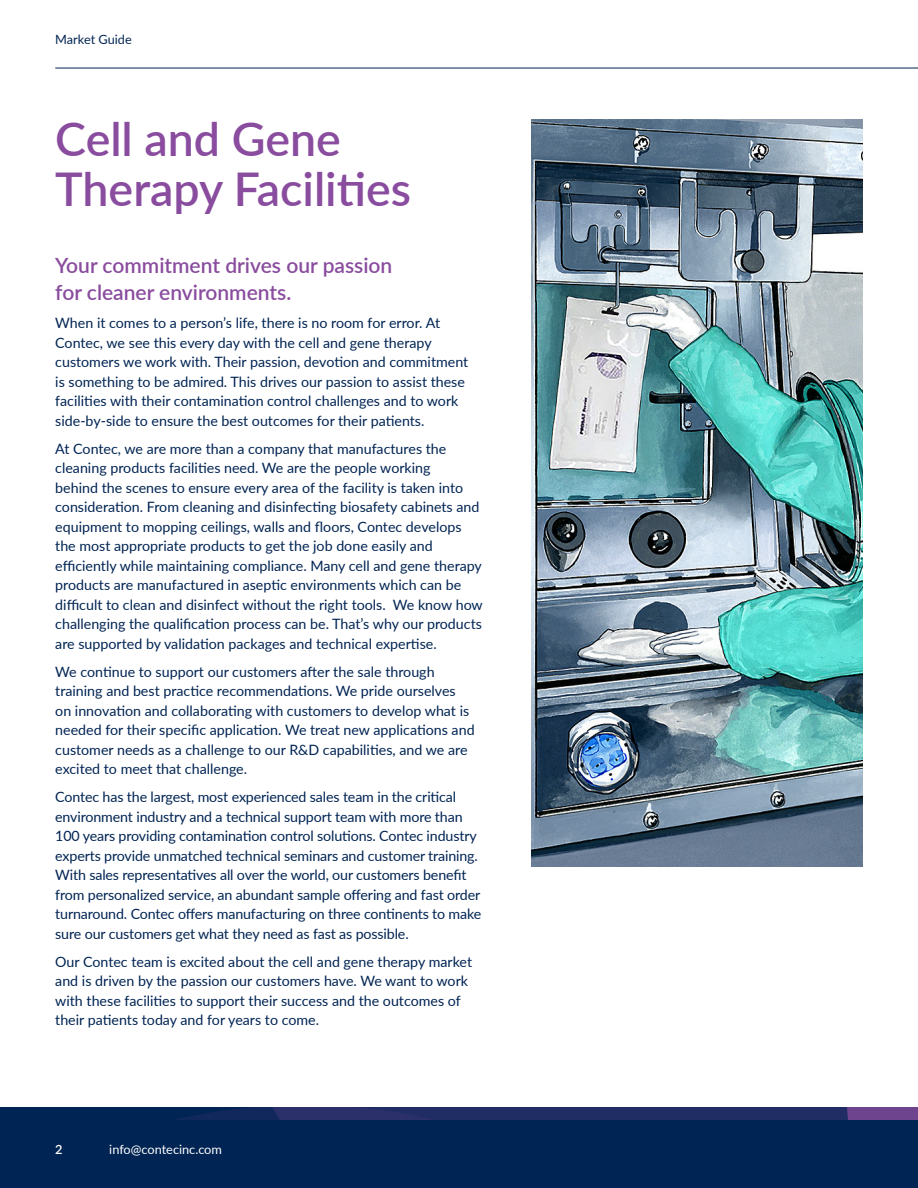
<style>
.page{position:relative;width:918px;height:1188px;background:#fff}
.page>*{position:absolute;margin:0;border:0;box-sizing:border-box;transform-origin:0 0}
._01__Main_heading{font:600 46.5px/49.5px "Lato";color:#894c9e}
.Section_heading{font:600 21px/27px "Lato";color:#894c9e}
.Body{font:14.25px/19.5px "Lato";color:#002453}
.t1{font:12.75px "Lato";color:#fff}
.t2{font:12.75px "Lato";color:#002453}
.t3{font:600 12.75px "Lato";color:#fff}
</style>
<div class="page">
<div style="left:0;top:1120px;width:918px;height:68px;background:#002453"></div>
<svg style="left:0;top:1107px;width:918px;height:13px"></svg>
<hr style="left:55px;top:68px;width:863px;height:1px;background:#002453">
<img style="left:531px;top:119px;width:332px;height:748px">
<p class="t2" style="left:55px;top:31px;width:78px">Market Guide</p>
<p class="_01__Main_heading" style="left:55px;top:113px;width:357px">Cell and Gene<br>Therapy Facilities</p>
<p class="Section_heading" style="left:55px;top:251px;width:339px">Your commitment drives our passion for cleaner environments.</p>
<p class="Body" style="left:55px;top:313px;width:415px">When it comes to a person’s life, there is no room for error. At Contec, we see this every day with the cell and gene therapy customers we work with. Their passion, devotion and commitment is something to be admired. This drives our passion to assist these facilities with their contamination control challenges and to work side-by-side to ensure the best outcomes for their patients.</p>
<p class="Body" style="left:55px;top:438px;width:429px">At Contec, we are more than a company that manufactures the cleaning products facilities need. We are the people working<br>behind the scenes to ensure every area of the facility is taken into consideration. From cleaning and disinfecting biosafety cabinets and equipment to mopping ceilings, walls and floors, Contec develops the most appropriate products to get the job done easily and efficiently while maintaining compliance. Many cell and gene therapy products are manufactured in aseptic environments which can be difficult to clean and disinfect without the right tools. We know how challenging the qualification process can be. That’s why our products are supported by validation packages and technical expertise.</p>
<p class="Body" style="left:55px;top:661px;width:421px">We continue to support our customers after the sale through training and best practice recommendations. We pride ourselves on innovation and collaborating with customers to develop what is needed for their specific application. We treat new applications and customer needs as a challenge to our R&amp;D capabilities, and we are excited to meet that challenge.</p>
<p class="Body" style="left:55px;top:787px;width:428px">Contec has the largest, most experienced sales team in the critical environment industry and a technical support team with more than 100 years providing contamination control solutions. Contec industry experts provide unmatched technical seminars and customer training.<br>With sales representatives all over the world, our customers benefit from personalized service, an abundant sample offering and fast order turnaround. Contec offers manufacturing on three continents to make sure our customers get what they need as fast as possible.</p>
<p class="Body" style="left:55px;top:951px;width:418px">Our Contec team is excited about the cell and gene therapy market and is driven by the passion our customers have. We want to work with these facilities to support their success and the outcomes of their patients today and for years to come.</p>
<p class="t3" style="left:55px;top:1140px;width:9px">2</p>
<p class="t1" style="left:109px;top:1140px;width:114px">info@contecinc.com</p>
</div>
